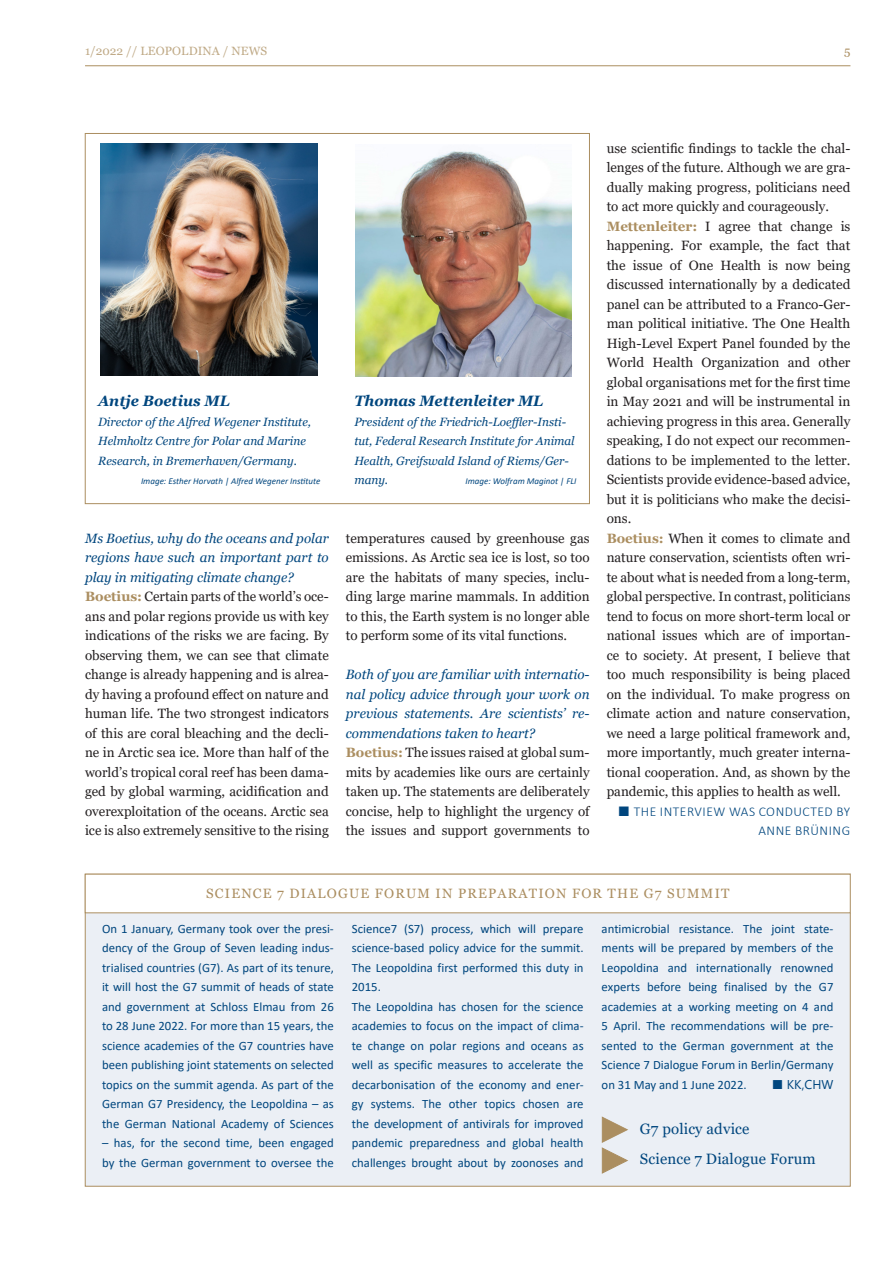
<style>
.page{position:relative;width:893px;height:1263px;background:#fff}
.page>*{position:absolute;margin:0;border:0;box-sizing:border-box;transform-origin:0 0}
.t1{font:15px "Georgia";letter-spacing:.01em;color:#00467e}
.NEU_Vorspann{font:italic 700 15px "Georgia";color:#00467e}
.Fliesstext__1__Zeile{font:13.5px/19.5px "Georgia";color:#231f20;text-align:justify}
.Interview_-_Frage{font:italic 13.5px/19.5px "Georgia";color:#00467e;text-align:justify}
.Kasten_Headline{font:13.5px "Georgia";letter-spacing:.09em;color:#ab8e60}
.t2{font:300 13.5px/19.5px "Calibri";letter-spacing:.04em;color:#00467e;text-align:right}
.Kasten_-_Fliesstext{font:12.75px/19.5px "Calibri";color:#00467e;text-align:justify}
.NEU_Vorspann-2{font:italic 12px/19.5px "Georgia";color:#00467e}
.t3{font:12px "Georgia";letter-spacing:.01em;color:#c0aa87}
.t4{font:12px "Georgia";color:#ab8e60}
.NEU_Vorspann-3{font:italic 9px "Calibri";color:#00467e}
.s1{font-weight:700;color:#ab8e60}
</style>
<div class="page">
<hr style="left:85px;top:66px;width:765px;height:1px;background:#ab8e60">
<img style="left:101px;top:144px;width:216px;height:232px">
<img style="left:355px;top:150px;width:216px;height:226px">
<div style="left:85px;top:874px;width:765px;height:312px;background:#ebeff5"></div>
<div style="left:85px;top:874px;width:765px;height:39px;background:#fff"></div>
<div style="left:85px;top:874px;width:765px;height:39px;border:1px solid #ab8e60"></div>
<svg style="left:602px;top:1117px;width:26px;height:56px"></svg>
<p class="t3" style="left:85px;top:44px;width:184px">1/2022 // LEOPOLDINA / NEWS</p>
<p class="t4" style="left:844px;top:44px;width:8px">5</p>
<p class="NEU_Vorspann" style="left:98px;top:391px;width:133px">Antje Boetius ML</p>
<p class="NEU_Vorspann-2" style="left:98px;top:412px;width:214px">Director of the Alfred Wegener Institute,<br>Helmholtz Centre for Polar and Marine<br>Research, in Bremerhaven/Germany.</p>
<p class="NEU_Vorspann-3" style="left:141px;top:475px;width:181px">Image: Esther Horvath | Alfred Wegener Institute</p>
<p class="NEU_Vorspann" style="left:354px;top:391px;width:190px">Thomas Mettenleiter ML</p>
<p class="NEU_Vorspann-2" style="left:354px;top:412px;width:222px">President of the Friedrich-Loeffler-Insti&shy;tut, Federal Research Institute for Animal Health, Greifswald Island of Riems/Ger&shy;many.</p>
<p class="NEU_Vorspann-3" style="left:465px;top:475px;width:112px">Image: Wolfram Maginot | FLI</p>
<p class="Interview_-_Frage" style="left:85px;top:528px;width:245px">Ms Boetius, why do the oceans and polar regions have such an important part to play in mitigating climate change?</p>
<p class="Fliesstext__1__Zeile" style="left:85px;top:587px;width:245px"><span class="s1">Boetius:</span> Certain parts of the world’s oce&shy;ans and polar regions provide us with key indications of the risks we are facing. By observing them, we can see that climate change is already happening and is alrea&shy;dy having a profound effect on nature and human life. The two strongest indicators of this are coral bleaching and the decli&shy;ne in Arctic sea ice. More than half of the world’s tropical coral reef has been dama&shy;ged by global warming, acidification and overexploitation of the oceans. Arctic sea ice is also extremely sensitive to the rising</p>
<p class="Fliesstext__1__Zeile" style="left:346px;top:529px;width:245px">temperatures caused by greenhouse gas emissions. As Arctic sea ice is lost, so too are the habitats of many species, inclu&shy;ding large marine mammals. In addition to this, the Earth system is no longer able to perform some of its vital functions.</p>
<p class="Interview_-_Frage" style="left:346px;top:665px;width:245px">Both of you are familiar with internatio&shy;nal policy advice through your work on previous statements. Are scientists’ re&shy;commendations taken to heart?</p>
<p class="Fliesstext__1__Zeile" style="left:346px;top:743px;width:245px"><span class="s1">Boetius:</span> The issues raised at global sum&shy;mits by academies like ours are certainly taken up. The statements are deliberately concise, help to highlight the urgency of the issues and support governments to</p>
<p class="Fliesstext__1__Zeile" style="left:607px;top:139px;width:245px">use scientific findings to tackle the chal&shy;lenges of the future. Although we are gra&shy;dually making progress, politicians need to act more quickly and courageously.</p>
<p class="Fliesstext__1__Zeile" style="left:607px;top:217px;width:245px"><span class="s1">Mettenleiter:</span> I agree that change is happening. For example, the fact that the issue of One Health is now being discussed internationally by a dedicated panel can be attributed to a Franco-Ger&shy;man political initiative. The One Health High-Level Expert Panel founded by the World Health Organization and other global organisations met for the first time in May 2021 and will be instrumental in achieving progress in this area. Generally speaking, I do not expect our recommen&shy;dations to be implemented to the letter.<br>Scientists provide evidence-based advice, but it is politicians who make the decisi&shy;ons.</p>
<p class="Fliesstext__1__Zeile" style="left:607px;top:529px;width:245px"><span class="s1">Boetius:</span> When it comes to climate and nature conservation, scientists often wri&shy;te about what is needed from a long-term, global perspective. In contrast, politicians tend to focus on more short-term local or national issues which are of importan&shy;ce to society. At present, I believe that too much responsibility is being placed on the individual. To make progress on climate action and nature conservation, we need a large political framework and, more importantly, much greater interna&shy;tional cooperation. And, as shown by the pandemic, this applies to health as well.</p>
<p class="t2" style="left:618px;top:801px;width:233px">■ THE INTERVIEW WAS CONDUCTED BY<br>ANNE BRÜNING</p>
<p class="Kasten_Headline" style="left:206px;top:885px;width:525px">SCIENCE 7 DIALOGUE FORUM IN PREPARATION FOR THE G7 SUMMIT</p>
<p class="Kasten_-_Fliesstext" style="left:102px;top:918px;width:233px">On 1 January, Germany took over the presi&shy;dency of the Group of Seven leading indus&shy;trialised countries (G7). As part of its tenure, it will host the G7 summit of heads of state and government at Schloss Elmau from 26 to 28 June 2022. For more than 15 years, the science academies of the G7 countries have been publishing joint statements on selected topics on the summit agenda. As part of the German G7 Presidency, the Leopoldina – as the German National Academy of Sciences</p>
<p class="Kasten_-_Fliesstext" style="left:102px;top:1133px;width:233px">– has, for the second time, been engaged by the German government to oversee the</p>
<p class="Kasten_-_Fliesstext" style="left:352px;top:918px;width:233px">Science7 (S7) process, which will prepare science-based policy advice for the summit.<br>The Leopoldina first performed this duty in 2015.</p>
<p class="Kasten_-_Fliesstext" style="left:352px;top:996px;width:233px">The Leopoldina has chosen for the science academies to focus on the impact of clima&shy;te change on polar regions and oceans as well as specific measures to accelerate the decarbonisation of the economy and ener&shy;gy systems. The other topics chosen are the development of antivirals for improved pandemic preparedness and global health challenges brought about by zoonoses and</p>
<p class="Kasten_-_Fliesstext" style="left:602px;top:918px;width:233px">antimicrobial resistance. The joint state&shy;ments will be prepared by members of the Leopoldina and internationally renowned experts before being finalised by the G7 academies at a working meeting on 4 and 5 April. The recommendations will be pre&shy;sented to the German government at the Science 7 Dialogue Forum in Berlin/Germany on 31 May and 1 June 2022.</p>
<p class="t1" style="left:640px;top:1120px;width:111px">G7 policy advice</p>
<p class="t1" style="left:640px;top:1150px;width:177px">Science 7 Dialogue Forum</p>
</div>
